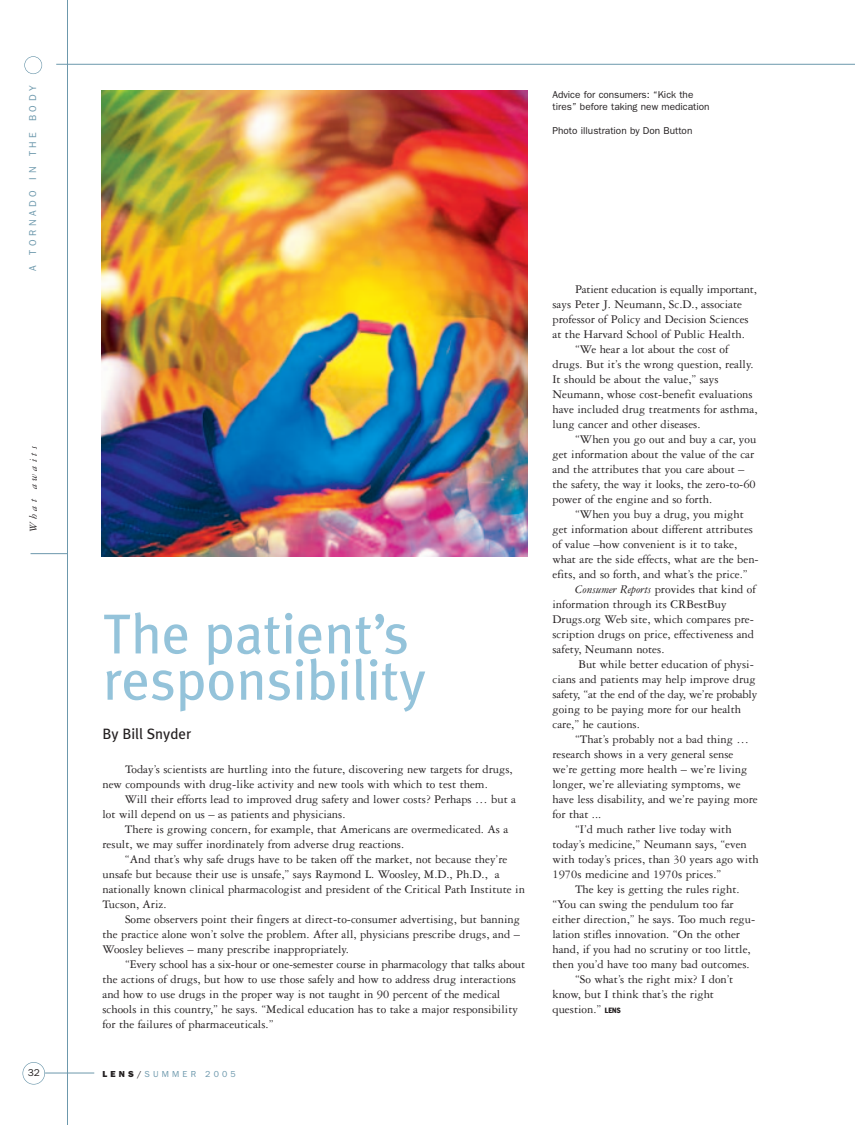
<style>
.page{position:relative;width:855px;height:1125px;background:#fff}
.page>*{position:absolute;margin:0;border:0;box-sizing:border-box;transform-origin:0 0}
.t1{font:56.25px/46.2px "Meta Plus";color:#94c3da}
.t2{font:15px "Meta Plus";color:#231f20}
.t3{font:12.5px/15px "Garamond Three";color:#231f20}
.t4{font:italic 11.25px "Garamond Three";letter-spacing:.29em;color:#231f20}
.t5{font:10px/12px "Franklin Gothic";color:#231f20}
.t6{font:10px "Franklin Gothic";letter-spacing:.36em;color:#6c98ac}
.t7{font:8.75px "Franklin Gothic";letter-spacing:.36em;color:#6c98ac}
.s1{font-weight:800;color:#231f20}
.s2{color:#231f20}
.s3{font-style:italic}
.s4{font-family:"Franklin Gothic";font-stretch:condensed;font-size:7.5px}
</style>
<div class="page">
<hr style="left:67px;top:0;width:1px;height:1125px;background:#6c98ac">
<div style="left:22px;top:1062px;width:23px;height:23px;border:1px solid #6c98ac;border-radius:50%"></div>
<hr style="left:56px;top:64px;width:799px;height:1px;background:#6c98ac">
<hr style="left:31px;top:553px;width:37px;height:1px;background:#6c98ac">
<div style="left:24px;top:56px;width:18px;height:18px;border:1px solid #6c98ac;border-radius:50%"></div>
<hr style="left:45px;top:1073px;width:49px;height:1px;background:#6c98ac">
<hr style="left:854px;top:641px;width:1px;height:484px;background:#fcfbf0">
<img style="left:101px;top:90px;width:427px;height:467px">
<p class="t6" style="left:27px;top:271px;width:187px;rotate:-90deg">A TORNADO IN THE BODY</p>
<p class="t4" style="left:29px;top:532px;width:88px;rotate:-90deg">What awaits</p>
<p class="t5" style="left:28px;top:1067px;width:13px">32</p>
<p class="t5" style="left:552px;top:89px;width:159px">Advice for consumers: “Kick the tires” before taking new medication</p>
<p class="t5" style="left:552px;top:125px;width:141px">Photo illustration by Don Button</p>
<h1 class="t1" style="left:103px;top:611px;width:324px">The patient’s responsibility</h1>
<p class="t2" style="left:102px;top:725px;width:90px">By Bill Snyder</p>
<p class="t3" style="left:102px;top:763px;width:412px;text-indent:23px">Today’s scientists are hurtling into the future, discovering new targets for drugs, new compounds with drug-like activity and new tools with which to test them.</p>
<p class="t3" style="left:102px;top:793px;width:415px;text-indent:22px">Will their efforts lead to improved drug safety and lower costs? Perhaps … but a lot will depend on us – as patients and physicians.</p>
<p class="t3" style="left:102px;top:823px;width:407px;text-indent:22px">There is growing concern, for example, that Americans are overmedicated. As a result, we may suffer inordinately from adverse drug reactions.</p>
<p class="t3" style="left:103px;top:853px;width:424px;text-indent:22px">“And that’s why safe drugs have to be taken off the market, not because they’re unsafe but because their use is unsafe,” says Raymond L. Woosley, M.D., Ph.D., a nationally known clinical pharmacologist and president of the Critical Path Institute in Tucson, Ariz.</p>
<p class="t3" style="left:103px;top:913px;width:419px;text-align:justify;text-indent:22px">Some observers point their fingers at direct-to-consumer advertising, but banning the practice alone won’t solve the problem. After all, physicians prescribe drugs, and – Woosley believes – many prescribe inappropriately.</p>
<p class="t3" style="left:102px;top:958px;width:424px;text-indent:23px">“Every school has a six-hour or one-semester course in pharmacology that talks about the actions of drugs, but how to use those safely and how to address drug interactions and how to use drugs in the proper way is not taught in 90 percent of the medical schools in this country,” he says. “Medical education has to take a major responsibility for the failures of pharmaceuticals.”</p>
<p class="t7" style="left:102px;top:1069px;width:135px"><span class="s1">LENS</span><span class="s2">/</span>SUMMER 2005</p>
<p class="t3" style="left:575px;top:283px;width:183px">Patient education is equally important,</p>
<p class="t3" style="left:552px;top:298px;width:191px">says Peter J. Neumann, Sc.D., associate</p>
<p class="t3" style="left:552px;top:313px;width:198px">professor of Policy and Decision Sciences</p>
<p class="t3" style="left:552px;top:328px;width:194px">at the Harvard School of Public Health.</p>
<p class="t3" style="left:575px;top:343px;width:155px">“We hear a lot about the cost of</p>
<p class="t3" style="left:552px;top:358px;width:203px">drugs. But it’s the wrong question, really.</p>
<p class="t3" style="left:552px;top:373px;width:168px">It should be about the value,” says</p>
<p class="t3" style="left:552px;top:388px;width:202px">Neumann, whose cost-benefit evaluations</p>
<p class="t3" style="left:552px;top:403px;width:207px">have included drug treatments for asthma,</p>
<p class="t3" style="left:552px;top:418px;width:150px">lung cancer and other diseases.</p>
<p class="t3" style="left:575px;top:433px;width:183px">“When you go out and buy a car, you</p>
<p class="t3" style="left:552px;top:448px;width:203px">get information about the value of the car</p>
<p class="t3" style="left:552px;top:463px;width:194px">and the attributes that you care about –</p>
<p class="t3" style="left:552px;top:478px;width:205px">the safety, the way it looks, the zero-to-60</p>
<p class="t3" style="left:552px;top:493px;width:161px">power of the engine and so forth.</p>
<p class="t3" style="left:575px;top:508px;width:170px">“When you buy a drug, you might</p>
<p class="t3" style="left:552px;top:523px;width:202px">get information about different attributes</p>
<p class="t3" style="left:552px;top:538px;width:186px">of value –how convenient is it to take,</p>
<p class="t3" style="left:552px;top:553px;width:208px">what are the side effects, what are the ben-</p>
<p class="t3" style="left:552px;top:568px;width:197px">efits, and so forth, and what’s the price.”</p>
<p class="t3" style="left:575px;top:583px;width:183px"><span class="s3">Consumer Reports</span> provides that kind of</p>
<p class="t3" style="left:552px;top:598px;width:176px">information through its CRBestBuy</p>
<p class="t3" style="left:552px;top:613px;width:203px">Drugs.org Web site, which compares pre-</p>
<p class="t3" style="left:552px;top:628px;width:203px">scription drugs on price, effectiveness and</p>
<p class="t3" style="left:552px;top:643px;width:113px">safety, Neumann notes.</p>
<p class="t3" style="left:578px;top:658px;width:177px">But while better education of physi-</p>
<p class="t3" style="left:552px;top:673px;width:205px">cians and patients may help improve drug</p>
<p class="t3" style="left:552px;top:688px;width:206px">safety, “at the end of the day, we’re probably</p>
<p class="t3" style="left:552px;top:703px;width:190px">going to be paying more for our health</p>
<p class="t3" style="left:552px;top:718px;width:89px">care,” he cautions.</p>
<p class="t3" style="left:575px;top:733px;width:176px">“That’s probably not a bad thing …</p>
<p class="t3" style="left:552px;top:748px;width:183px">research shows in a very general sense</p>
<p class="t3" style="left:552px;top:763px;width:196px">we’re getting more health – we’re living</p>
<p class="t3" style="left:552px;top:778px;width:190px">longer, we’re alleviating symptoms, we</p>
<p class="t3" style="left:552px;top:793px;width:207px">have less disability, and we’re paying more</p>
<p class="t3" style="left:552px;top:808px;width:50px">for that ...</p>
<p class="t3" style="left:575px;top:823px;width:158px">“I’d much rather live today with</p>
<p class="t3" style="left:552px;top:838px;width:196px">today’s medicine,” Neumann says, “even</p>
<p class="t3" style="left:552px;top:853px;width:208px">with today’s prices, than 30 years ago with</p>
<p class="t3" style="left:552px;top:868px;width:170px">1970s medicine and 1970s prices.”</p>
<p class="t3" style="left:575px;top:883px;width:166px">The key is getting the rules right.</p>
<p class="t3" style="left:552px;top:898px;width:183px">“You can swing the pendulum too far</p>
<p class="t3" style="left:552px;top:913px;width:204px">either direction,” he says. Too much regu-</p>
<p class="t3" style="left:552px;top:928px;width:189px">lation stifles innovation. “On the other</p>
<p class="t3" style="left:552px;top:943px;width:200px">hand, if you had no scrutiny or too little,</p>
<p class="t3" style="left:552px;top:958px;width:199px">then you’d have too many bad outcomes.</p>
<p class="t3" style="left:575px;top:973px;width:160px">“So what’s the right mix? I don’t</p>
<p class="t3" style="left:552px;top:988px;width:163px">know, but I think that’s the right</p>
<p class="t3" style="left:552px;top:1003px;width:70px">question.” <span class="s4">LENS</span></p>
</div>
